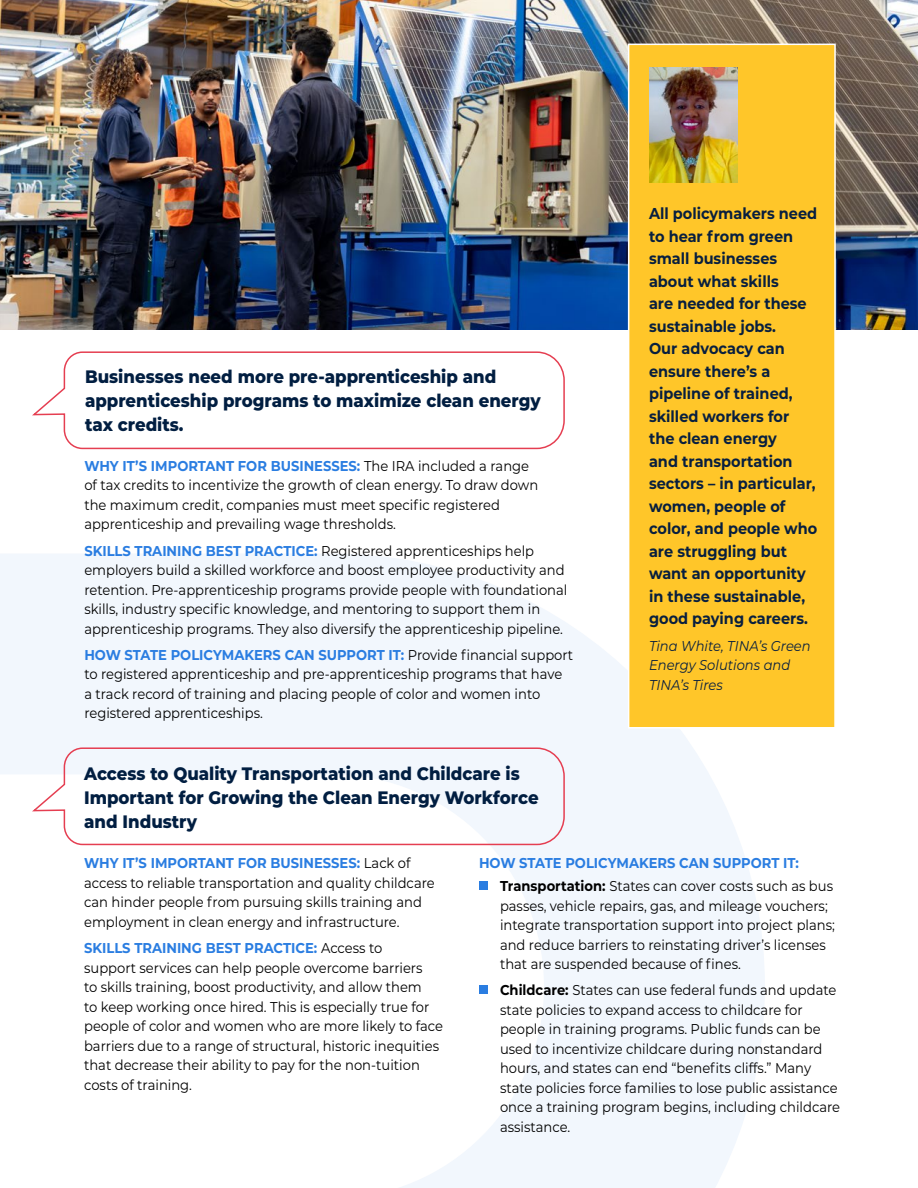
<style>
.page{position:relative;width:918px;height:1188px;background:#fff}
.page>*{position:absolute;margin:0;border:0;box-sizing:border-box;transform-origin:0 0}
.t1{font:800 18px/24px "Montserrat";color:#011e41;scale:.92 1}
.t2{font:700 15.75px/22.5px "Montserrat";color:#081f3f;scale:.92 1}
.t3{font:14.25px/19.5px "Montserrat";color:#000;scale:.92 1}
.t4{font:700 14.25px/22.8px "Montserrat";color:#2a7de1;scale:.92 1}
.t5{font:italic 14.25px/19.5px "Montserrat";color:#081f3f;scale:.92 1}
.s1{font-weight:700;color:#2a7de1}
.s2{color:#000}
.s3{font-weight:400;color:#000}
.s4{font-weight:700}
</style>
<div class="page">
<svg style="left:0;top:554px;width:765px;height:634px;fill:#f2f7fd"></svg>
<img style="left:0;top:0;width:918px;height:329px">
<div style="left:628px;top:44px;width:208px;height:685px;background:#ffc629;border:2px solid #fff"></div>
<img style="left:649px;top:68px;width:88px;height:114px">
<div style="left:479px;top:881px;width:8px;height:9px;background:#2a7de1"></div>
<div style="left:479px;top:985px;width:8px;height:9px;background:#2a7de1"></div>
<svg style="left:30px;top:747px;width:536px;height:99px"></svg>
<svg style="left:32px;top:351px;width:533px;height:99px"></svg>
<p class="t1" style="left:85px;top:364px;width:497px">Businesses need more pre-apprenticeship and apprenticeship programs to maximize clean energy tax credits.</p>
<p class="t3" style="left:84px;top:456px;width:495px"><span class="s1">WHY IT’S IMPORTANT FOR BUSINESSES:</span> The IRA included a range of tax credits to incentivize the growth of clean energy. To draw down the maximum credit, companies must meet specific registered apprenticeship and prevailing wage thresholds.</p>
<p class="t3" style="left:84px;top:540px;width:527px"><span class="s1">SKILLS TRAINING BEST PRACTICE:</span> Registered apprenticeships help employers build a skilled workforce and boost employee productivity and retention. Pre-apprenticeship programs provide people with foundational skills, industry specific knowledge, and mentoring to support them in apprenticeship programs. They also diversify the apprenticeship pipeline.</p>
<p class="t3" style="left:84px;top:645px;width:533px"><span class="s1">HOW STATE POLICYMAKERS CAN SUPPORT IT:</span> Provide financial support to registered apprenticeship and pre-apprenticeship programs that have a track record of training and placing people of color and women into registered apprenticeships.</p>
<p class="t2" style="left:649px;top:202px;width:185px">All policymakers need to hear from green small businesses about what skills<br>are needed for these sustainable jobs.<br>Our advocacy can ensure there’s a pipeline of trained, skilled workers for the clean energy<br>and transportation sectors – in particular, women, people of color, and people who are struggling but want an opportunity in these sustainable, good paying careers.</p>
<p class="t5" style="left:649px;top:635px;width:177px">Tina White, TINA’s Green<br>Energy Solutions and<br>TINA’s Tires</p>
<p class="t1" style="left:84px;top:760px;width:496px">Access to Quality Transportation and Childcare is<br>Important for Growing the Clean Energy Workforce and Industry</p>
<p class="t3" style="left:84px;top:853px;width:383px"><span class="s1">WHY IT’S IMPORTANT FOR BUSINESSES:</span> Lack of access to reliable transportation and quality childcare can hinder people from pursuing skills training and employment in clean energy and infrastructure.</p>
<p class="t3" style="left:84px;top:938px;width:392px"><span class="s1">SKILLS TRAINING BEST PRACTICE:</span> Access to<br>support services can help people overcome barriers<br>to skills training, boost productivity, and allow them<br>to keep working once hired. This is especially true for people of color and women who are more likely to face barriers due to a range of structural, historic inequities that decrease their ability to pay for the non-tuition costs of training.</p>
<p class="t4" style="left:500px;top:851px;width:364px;text-indent:-21px">HOW STATE POLICYMAKERS CAN SUPPORT IT:<br><span class="s2">Transportation:</span> <span class="s3">States can cover costs such as bus</span></p>
<p class="t3" style="left:500px;top:895px;width:366px">passes, vehicle repairs, gas, and mileage vouchers; integrate transportation support into project plans; and reduce barriers to reinstating driver’s licenses that are suspended because of fines.</p>
<p class="t3" style="left:500px;top:980px;width:371px"><span class="s4">Childcare:</span> States can use federal funds and update state policies to expand access to childcare for people in training programs. Public funds can be used to incentivize childcare during nonstandard hours, and states can end “benefits cliffs.” Many state policies force families to lose public assistance once a training program begins, including childcare assistance.</p>
</div>
